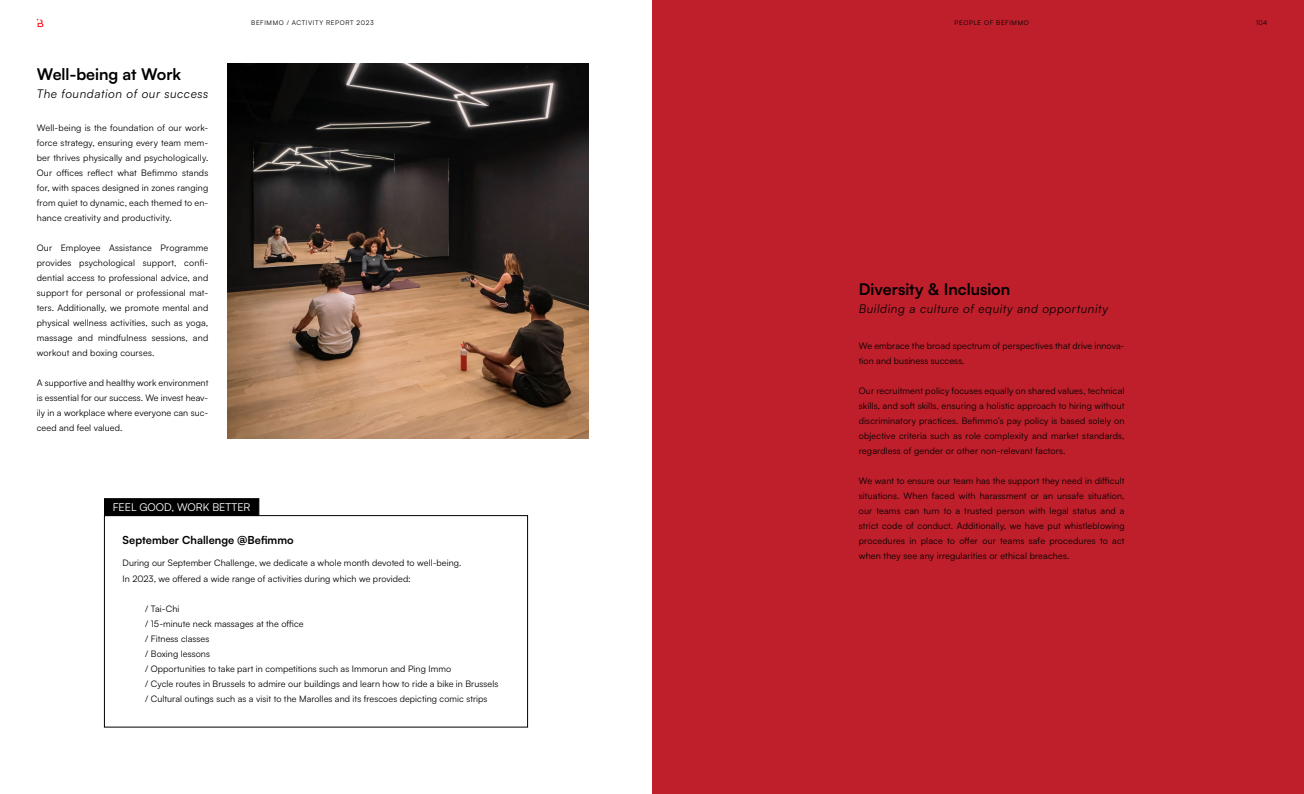
<style>
.page{position:relative;width:1304px;height:794px;background:#fff}
.page>*{position:absolute;margin:0;border:0;box-sizing:border-box;transform-origin:0 0}
.t1{font:700 16px "Satoshi";color:#000}
.t2{font:italic 12px "Satoshi";letter-spacing:.05em;color:#000}
.t3{font:700 11px "Satoshi";letter-spacing:.005em;color:#000}
.t4{font:10.8px "Satoshi";color:#fff}
.t5{font:9px/15px "Satoshi";letter-spacing:.01em;color:#000;text-align:justify}
.t6{font:6.5px "Satoshi";letter-spacing:.095em;color:#000}
</style>
<div class="page">
<div style="left:652px;top:0;width:652px;height:794px;background:#bf1f2b"></div>
<svg style="left:37px;top:19px;width:6px;height:8px"></svg>
<img style="left:227px;top:64px;width:361px;height:375px">
<div style="left:104px;top:515px;width:424px;height:212px;background:#fff;border:1px solid #000"></div>
<div style="left:104px;top:498px;width:155px;height:18px;background:#000;border:1px solid #000"></div>
<p class="t6" style="left:251px;top:18px;width:124px">BEFIMMO / ACTIVITY REPORT 2023</p>
<p class="t6" style="left:955px;top:18px;width:76px">PEOPLE OF BEFIMMO</p>
<h1 class="t1" style="left:37px;top:62px;width:146px">Well-being at Work</h1>
<h2 class="t2" style="left:37px;top:86px;width:173px">The foundation of our success</h2>
<p class="t5" style="left:37px;top:120px;width:173px">Well-being is the foundation of our work&shy;force strategy, ensuring every team mem&shy;ber thrives physically and psychologically.<br>Our offices reflect what Befimmo stands for, with spaces designed in zones ranging from quiet to dynamic, each themed to en&shy;hance creativity and productivity.</p>
<p class="t5" style="left:37px;top:240px;width:173px">Our Employee Assistance Programme provides psychological support, confi&shy;dential access to professional advice, and support for personal or professional mat&shy;ters. Additionally, we promote mental and physical wellness activities, such as yoga, massage and mindfulness sessions, and workout and boxing courses.</p>
<p class="t5" style="left:37px;top:375px;width:173px">A supportive and healthy work environment is essential for our success. We invest heav&shy;ily in a workplace where everyone can suc&shy;ceed and feel valued.</p>
<p class="t4" style="left:113px;top:500px;width:139px">FEEL GOOD, WORK BETTER</p>
<p class="t3" style="left:123px;top:532px;width:173px">September Challenge @Befimmo</p>
<p class="t5" style="left:123px;top:555px;width:340px">During our September Challenge, we dedicate a whole month devoted to well-being.<br>In 2023, we offered a wide range of activities during which we provided:</p>
<p class="t5" style="left:145px;top:600px;width:355px;text-align:left">/ Tai-Chi<br>/ 15-minute neck massages at the office<br>/ Fitness classes<br>/ Boxing lessons<br>/ Opportunities to take part in competitions such as Immorun and Ping Immo<br>/ Cycle routes in Brussels to admire our buildings and learn how to ride a bike in Brussels / Cultural outings such as a visit to the Marolles and its frescoes depicting comic strips</p>
<h1 class="t1" style="left:859px;top:277px;width:153px">Diversity &amp; Inclusion</h1>
<h2 class="t2" style="left:859px;top:301px;width:251px">Building a culture of equity and opportunity</h2>
<p class="t5" style="left:859px;top:338px;width:267px">We embrace the broad spectrum of perspectives that drive innova&shy;tion and business success.</p>
<p class="t5" style="left:859px;top:383px;width:267px">Our recruitment policy focuses equally on shared values, technical skills, and soft skills, ensuring a holistic approach to hiring without discriminatory practices. Befimmo’s pay policy is based solely on objective criteria such as role complexity and market standards, regardless of gender or other non-relevant factors.</p>
<p class="t5" style="left:859px;top:473px;width:267px">We want to ensure our team has the support they need in difficult situations. When faced with harassment or an unsafe situation, our teams can turn to a trusted person with legal status and a strict code of conduct. Additionally, we have put whistleblowing procedures in place to offer our teams safe procedures to act when they see any irregularities or ethical breaches.</p>
<p class="t6" style="left:1256px;top:18px;width:12px">104</p>
</div>
